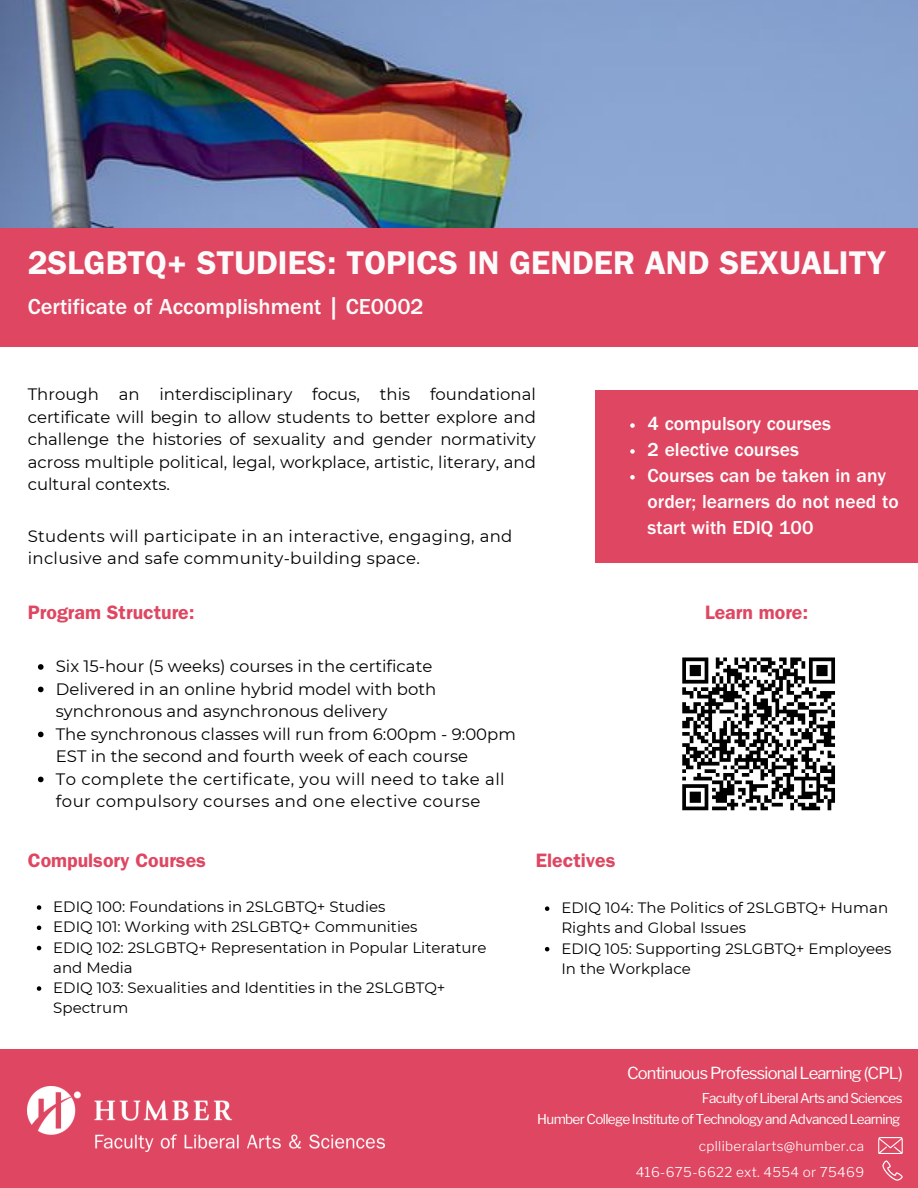
<style>
.page{position:relative;width:918px;height:1188px;background:#fff}
.page>*{position:absolute;margin:0;border:0;box-sizing:border-box;transform-origin:0 0}
.t1{font:600 33px "Franklin Gothic";color:#fbfbfb}
.t2{font:500 22.5px "Franklin Gothic";color:#fbfbfb}
.t3{font:500 19.5px/25.8px "Franklin Gothic";color:#fff}
.t4{font:600 19.5px "Franklin Gothic";color:#df4661}
.t5{font:16.5px/22.5px "Montserrat";color:#000}
.t6{font:16.5px/22.5px "Montserrat";letter-spacing:.02em;color:#000}
.t7{font:16.5px/22.5px "Montserrat";letter-spacing:.03em;color:#000}
.t8{font:16.5px "Libre Franklin";letter-spacing:-.05em;color:#fff}
.t9{font:15px/20.2px "Montserrat";color:#000}
.t10{font:13.5px "Libre Franklin";letter-spacing:-.05em;color:#fff}
.t11{font:300 13.5px "Libre Franklin";letter-spacing:.025em;color:#fff}
</style>
<div class="page">
<div style="left:595px;top:390px;width:323px;height:173px;background:#df4661"></div>
<div style="left:0;top:1050px;width:918px;height:138px;background:#df4661"></div>
<img style="left:0;top:0;width:918px;height:228px">
<div style="left:0;top:228px;width:918px;height:119px;background:#df4661"></div>
<svg style="left:38px;top:664px;width:6px;height:6px"></svg>
<svg style="left:38px;top:687px;width:6px;height:5px"></svg>
<svg style="left:38px;top:732px;width:6px;height:5px"></svg>
<svg style="left:38px;top:777px;width:6px;height:5px"></svg>
<svg style="left:630px;top:423px;width:5px;height:5px"></svg>
<svg style="left:630px;top:449px;width:5px;height:5px"></svg>
<svg style="left:630px;top:475px;width:5px;height:5px"></svg>
<svg style="left:37px;top:905px;width:4px;height:5px"></svg>
<svg style="left:37px;top:926px;width:4px;height:4px"></svg>
<svg style="left:37px;top:946px;width:4px;height:4px"></svg>
<svg style="left:37px;top:986px;width:4px;height:5px"></svg>
<svg style="left:545px;top:906px;width:4px;height:5px"></svg>
<svg style="left:545px;top:947px;width:4px;height:4px"></svg>
<img style="left:28px;top:1086px;width:356px;height:66px">
<svg style="left:682px;top:657px;width:153px;height:154px"></svg>
<svg style="left:882px;top:1160px;width:21px;height:21px"></svg>
<svg style="left:878px;top:1137px;width:25px;height:17px"></svg>
<p class="t1" style="left:28px;top:251px;width:860px">2SLGBTQ+ STUDIES: TOPICS IN GENDER AND SEXUALITY</p>
<p class="t2" style="left:28px;top:299px;width:397px">Certificate of Accomplishment | CE0002</p>
<p class="t5" style="left:28px;top:383px;width:510px;text-align:justify">Through an interdisciplinary focus, this foundational certificate will begin to allow students to better explore and challenge the histories of sexuality and gender normativity across multiple political, legal, workplace, artistic, literary, and cultural contexts.</p>
<p class="t6" style="left:28px;top:525px;width:486px">Students will participate in an interactive, engaging, and inclusive and safe community-building space.</p>
<p class="t4" style="left:28px;top:605px;width:168px">Program Structure:</p>
<p class="t5" style="left:56px;top:655px;width:378px">Six 15-hour (5 weeks) courses in the certificate</p>
<p class="t5" style="left:56px;top:677px;width:382px">Delivered in an online hybrid model with both synchronous and asynchronous delivery</p>
<p class="t5" style="left:56px;top:722px;width:462px">The synchronous classes will run from 6:00pm - 9:00pm<br>EST in the second and fourth week of each course</p>
<p class="t7" style="left:56px;top:767px;width:450px">To complete the certificate, you will need to take all four compulsory courses and one elective course</p>
<p class="t3" style="left:648px;top:412px;width:185px">4 compulsory courses</p>
<p class="t3" style="left:648px;top:438px;width:153px">2 elective courses</p>
<p class="t3" style="left:648px;top:464px;width:253px">Courses can be taken in any order; learners do not need to start with EDIQ 100</p>
<p class="t4" style="left:705px;top:606px;width:105px">Learn more:</p>
<p class="t4" style="left:28px;top:853px;width:180px">Compulsory Courses</p>
<p class="t9" style="left:53px;top:897px;width:334px">EDIQ 100: Foundations in 2SLGBTQ+ Studies</p>
<p class="t9" style="left:53px;top:917px;width:366px">EDIQ 101: Working with 2SLGBTQ+ Communities</p>
<p class="t9" style="left:53px;top:937px;width:435px">EDIQ 102: 2SLGBTQ+ Representation in Popular Literature and Media</p>
<p class="t9" style="left:53px;top:978px;width:394px">EDIQ 103: Sexualities and Identities in the 2SLGBTQ+<br>Spectrum</p>
<p class="t4" style="left:536px;top:853px;width:81px">Electives</p>
<p class="t9" style="left:561px;top:898px;width:328px">EDIQ 104: The Politics of 2SLGBTQ+ Human<br>Rights and Global Issues</p>
<p class="t9" style="left:561px;top:938px;width:332px">EDIQ 105: Supporting 2SLGBTQ+ Employees<br>In the Workplace</p>
<p class="t8" style="left:627px;top:1064px;width:277px">Continuous Professional Learning (CPL)</p>
<p class="t10" style="left:702px;top:1090px;width:202px">Faculty of Liberal Arts and Sciences</p>
<p class="t10" style="left:537px;top:1111px;width:365px">Humber College Institute of Technology and Advanced Learning</p>
<p class="t11" style="left:699px;top:1138px;width:167px">cplliberalarts@humber.ca</p>
<p class="t11" style="left:636px;top:1164px;width:230px">416-675-6622 ext. 4554 or 75469</p>
</div>
